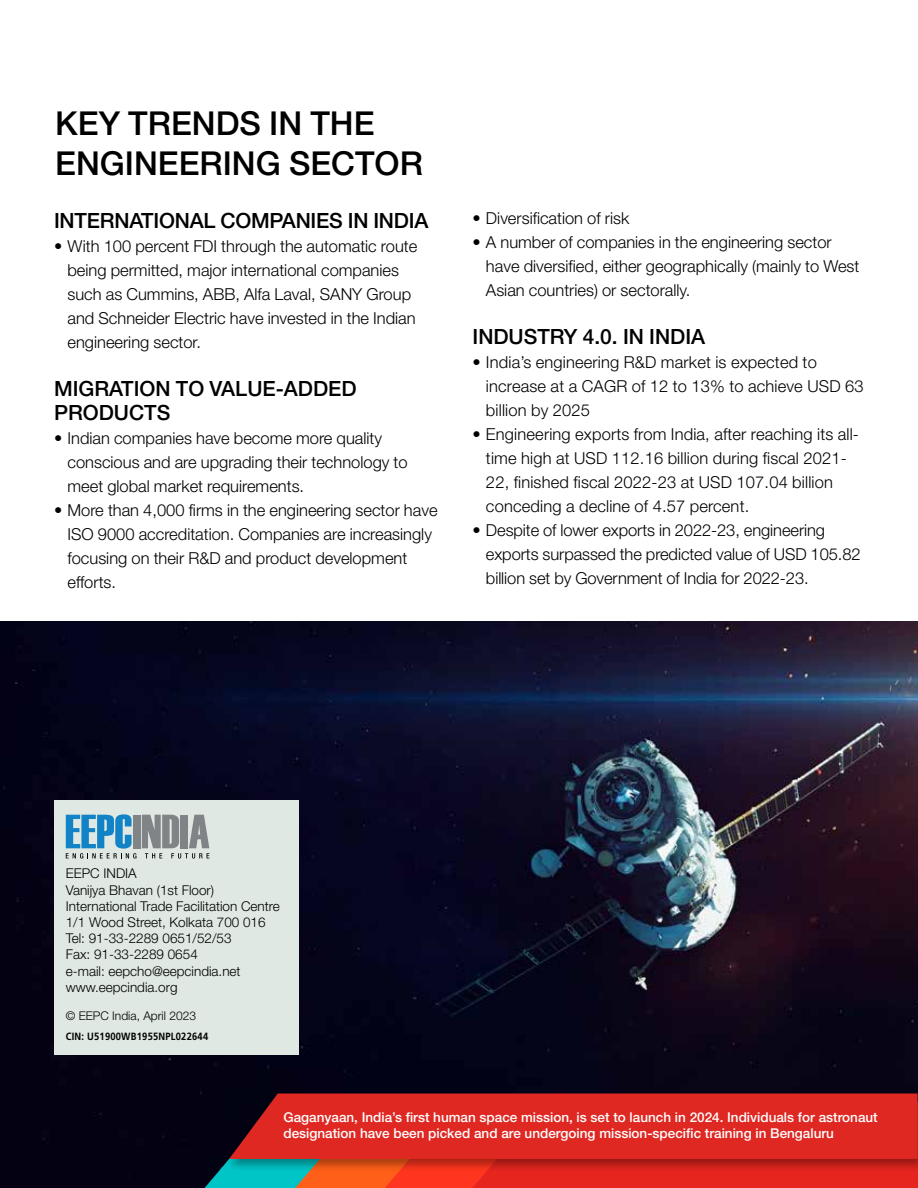
<style>
.page{position:relative;width:918px;height:1188px;background:#fff}
.page>*{position:absolute;margin:0;border:0;box-sizing:border-box;transform-origin:0 0}
.t1{font:500 33px/39.8px "Helvetica Neue LT Std";color:#000}
.t2{font:500 21px/24px "Helvetica Neue LT Std";color:#000}
.t3{font:300 16.5px/24px "Helvetica Neue LT Std";color:#000}
.t4{font:300 13.5px/16.2px "Helvetica Neue LT Std";color:#000}
.t5{font:500 13.5px/16.2px "Helvetica Neue LT Std";color:#fff}
.t6{font:300 12px "Helvetica Neue LT Std";color:#000}
.t7{font:700 10.5px "Frutiger LT Std";letter-spacing:.025em;color:#000;scale:.89 1}
</style>
<div class="page">
<img style="left:0;top:621px;width:918px;height:567px">
<svg style="left:205px;top:1102px;width:713px;height:86px"></svg>
<div style="left:225px;top:1091px;width:693px;height:81px;background:#000;opacity:.34"></div>
<div style="left:229px;top:1094px;width:689px;height:65px;background:#df2822"></div>
<div style="left:54px;top:800px;width:244px;height:255px;background:#dfe8e2"></div>
<div style="left:133px;top:815px;width:7px;height:33px;background:#818487"></div>
<svg style="left:66px;top:814px;width:70px;height:45px"></svg>
<svg style="left:142px;top:815px;width:67px;height:44px"></svg>
<h1 class="t1" style="left:55px;top:103px;width:369px">KEY TRENDS IN THE<br>ENGINEERING SECTOR</h1>
<p class="t2" style="left:54px;top:208px;width:376px">INTERNATIONAL COMPANIES IN INDIA</p>
<p class="t3" style="left:67px;top:233px;width:351px;text-indent:-13px">• With 100 percent FDI through the automatic route being permitted, major international companies such as Cummins, ABB, Alfa Laval, SANY Group and Schneider Electric have invested in the Indian engineering sector.</p>
<p class="t2" style="left:54px;top:376px;width:304px">MIGRATION TO VALUE-ADDED<br>PRODUCTS</p>
<p class="t3" style="left:67px;top:425px;width:342px;text-indent:-13px">• Indian companies have become more quality conscious and are upgrading their technology to meet global market requirements.</p>
<p class="t3" style="left:67px;top:497px;width:372px;text-indent:-13px">• More than 4,000 firms in the engineering sector have ISO 9000 accreditation. Companies are increasingly focusing on their R&amp;D and product development efforts.</p>
<p class="t3" style="left:472px;top:206px;width:158px">• Diversification of risk</p>
<p class="t3" style="left:486px;top:230px;width:375px;text-indent:-13px">• A number of companies in the engineering sector have diversified, either geographically (mainly to West<br>Asian countries) or sectorally.</p>
<p class="t2" style="left:472px;top:325px;width:234px">INDUSTRY 4.0. IN INDIA</p>
<p class="t3" style="left:486px;top:350px;width:379px;text-indent:-13px">• India’s engineering R&amp;D market is expected to increase at a CAGR of 12 to 13% to achieve USD 63 billion by 2025</p>
<p class="t3" style="left:486px;top:422px;width:375px;text-indent:-13px">• Engineering exports from India, after reaching its all&shy;time high at USD 112.16 billion during fiscal 2021- 22, finished fiscal 2022-23 at USD 107.04 billion conceding a decline of 4.57 percent.</p>
<p class="t3" style="left:486px;top:518px;width:376px;text-indent:-13px">• Despite of lower exports in 2022-23, engineering exports surpassed the predicted value of USD 105.82 billion set by Government of India for 2022-23.</p>
<p class="t4" style="left:66px;top:865px;width:216px">EEPC INDIA<br>Vanijya Bhavan (1st Floor)<br>International Trade Facilitation Centre<br>1/1 Wood Street, Kolkata 700 016<br>Tel: 91-33-2289 0651/52/53<br>Fax: 91-33-2289 0654<br>e-mail: eepcho@eepcindia.net www.eepcindia.org</p>
<p class="t6" style="left:66px;top:1008px;width:132px">© EEPC India, April 2023</p>
<p class="t7" style="left:66px;top:1030px;width:162px">CIN: U51900WB1955NPL022644</p>
<p class="t5" style="left:284px;top:1109px;width:596px">Gaganyaan, India’s first human space mission, is set to launch in 2024. Individuals for astronaut designation have been picked and are undergoing mission-specific training in Bengaluru</p>
</div>
